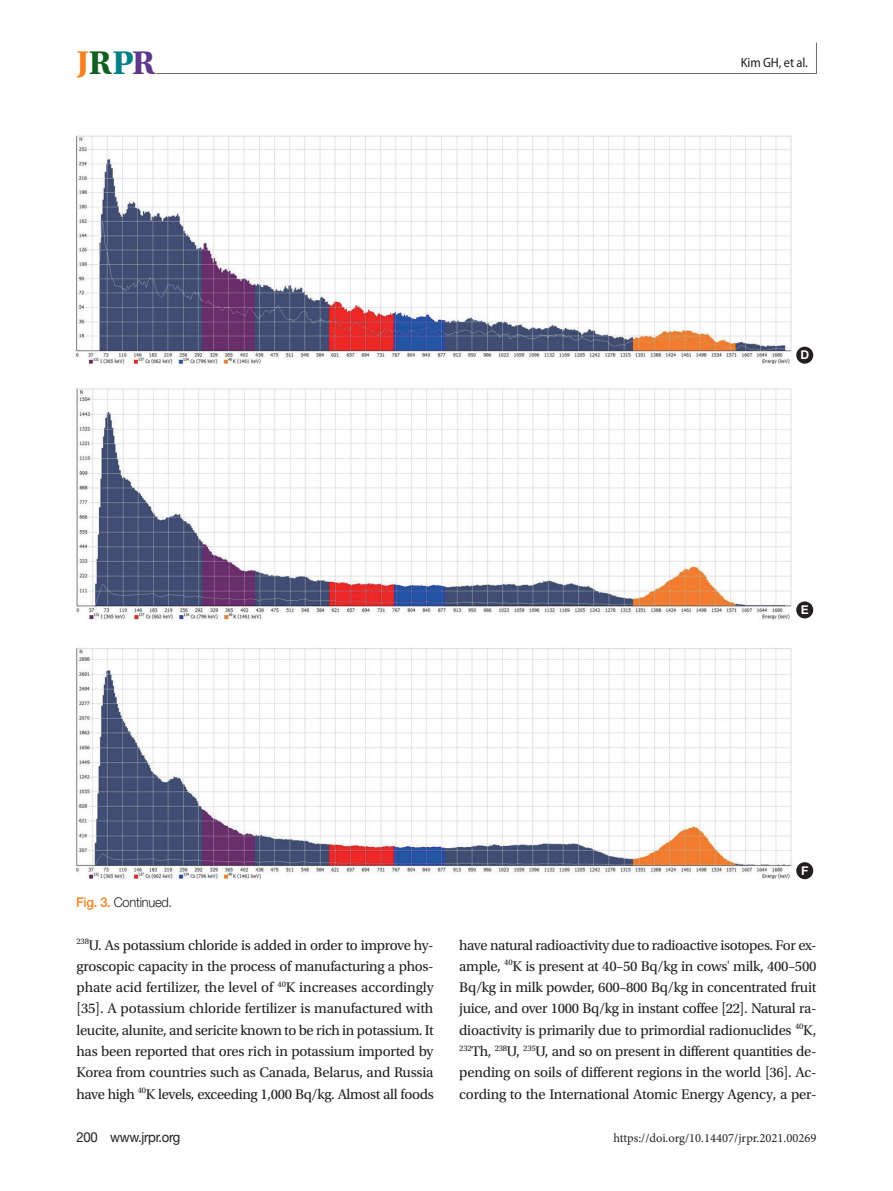
<style>
.page{position:relative;width:893px;height:1191px;background:#fff}
.page>*{position:absolute;margin:0;border:0;box-sizing:border-box;transform-origin:0 0}
.t1{font:700 34.5px "Utopia Std";color:#f58220}
.본문{font:14.7px/21.3px "Utopia Std";letter-spacing:-.02em;color:#231f20;text-align:justify}
.t2{font:13.8px "Helvetica Neue LT Std";letter-spacing:-.025em;color:#231f20;scale:.95 1}
.표_제목__그림_설명{font:300 13.5px "Helvetica Neue LT Std";letter-spacing:-.02em;color:#231f20;scale:.95 1}
.t3{font:semi-condensed 13.5px "Myriad Pro";letter-spacing:-.01em;color:#231f20}
.t4{font:12.6px "Minion Pro";color:#231f20}
.t5{font:700 12px "Helvetica LT Std";color:#fff}
.s1{color:#105f1e}
.s2{color:#008185}
.s3{color:#5d388a}
.s4{font-weight:500;color:#f58220}
.s5{font-family:"Minion Pro"}
</style>
<div class="page">
<svg style="left:155px;top:42px;width:662px;height:32px"></svg>
<img style="left:75px;top:135px;width:717px;height:229px">
<div style="left:796px;top:347px;width:17px;height:17px;background:#231f20;border-radius:50%"></div>
<img style="left:75px;top:388px;width:717px;height:491px">
<div style="left:796px;top:601px;width:17px;height:17px;background:#231f20;border-radius:50%"></div>
<div style="left:796px;top:862px;width:17px;height:17px;background:#231f20;border-radius:50%"></div>
<h1 class="t1" style="left:77px;top:43px;width:80px">J<span class="s1">R</span><span class="s2">P</span><span class="s3">R</span></h1>
<p class="표_제목__그림_설명" style="left:76px;top:894px;width:102px"><span class="s4">Fig. 3.</span> Continued.</p>
<p class="t3" style="left:741px;top:55px;width:69px">Kim GH, et al.</p>
<p class="t5" style="left:800px;top:347px;width:10px">D</p>
<p class="t5" style="left:801px;top:602px;width:10px">E</p>
<p class="t5" style="left:801px;top:863px;width:9px">F</p>
<p class="본문" style="left:77px;top:934px;width:359px"><sup>238</sup>U. As potassium chloride is added in order to improve hy&shy;groscopic capacity in the process of manufacturing a phos&shy;phate acid fertilizer, the level of <sup>40</sup>K increases accordingly [35]. A potassium chloride fertilizer is manufactured with leucite, alunite, and sericite known to be rich in potassium. It has been reported that ores rich in potassium imported by Korea from countries such as Canada, Belarus, and Russia have high <sup>40</sup>K levels, exceeding 1,000 Bq/kg. Almost all foods</p>
<p class="본문" style="left:459px;top:934px;width:359px">have natural radioactivity due to radioactive isotopes. For ex&shy;ample, <sup>40</sup>K is present at 40–50 Bq/kg in cows<span class="s5">'</span> milk, 400–500<br>Bq/kg in milk powder, 600–800 Bq/kg in concentrated fruit juice, and over 1000 Bq/kg in instant coffee [22]. Natural ra&shy;dioactivity is primarily due to primordial radionuclides <sup>40</sup>K, <sup>232</sup>Th, <sup>238</sup>U, <sup>235</sup>U, and so on present in different quantities de&shy;pending on soils of different regions in the world [36]. Ac&shy;cording to the International Atomic Energy Agency, a per-</p>
<p class="t2" style="left:77px;top:1128px;width:111px">200 www.jrpr.org</p>
<p class="t4" style="left:613px;top:1129px;width:205px">https://doi.org/10.14407/jrpr.2021.00269</p>
</div>
